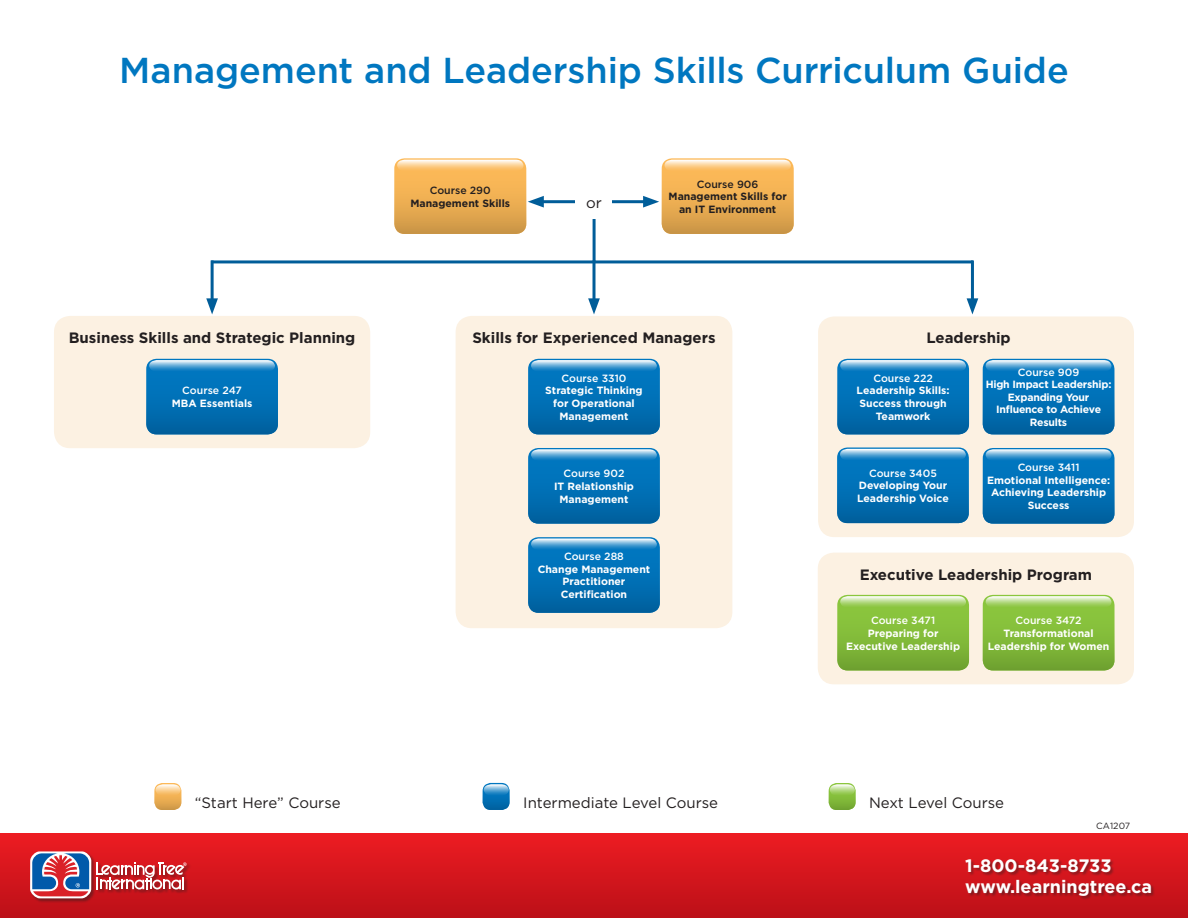
<style>
.page{position:relative;width:1188px;height:918px;background:#fff}
.page>*{position:absolute;margin:0;border:0;box-sizing:border-box;transform-origin:0 0}
.t1{font:500 36px "Gotham";letter-spacing:-.005em;color:#0077c0}
.t2{font:700 18px/21px "Gotham";color:#fff}
.t3{font:700 15px "Gotham";color:#231f20}
.t4{font:15px "Gotham";color:#231f20}
.t5{font:700 10.5px/12.6px "Gotham";color:#fff;text-align:center}
.t6{font:500 10.5px "Gotham";color:#fff}
.t7{font:700 10.5px/12.6px "Gotham";letter-spacing:-.02em;color:#fff;text-align:center}
.t8{font:700 10.5px/12.6px "Gotham";color:#231f20;text-align:center}
.t9{font:500 10.5px "Gotham";color:#231f20}
.t10{font:9px "Gotham";color:#231f20}
</style>
<div class="page">
<hr style="left:211px;top:260px;width:3px;height:44px;background:#005d99">
<svg style="left:206px;top:298px;width:12px;height:16px"></svg>
<div style="left:0;top:833px;width:1188px;height:85px;background:linear-gradient(to bottom,#ed1c22,#bb1018)"></div>
<div style="left:54px;top:316px;width:316px;height:132px;background:#fcf1e2;border-radius:16px"></div>
<div style="left:818px;top:553px;width:316px;height:131px;background:#fcf1e2;border-radius:16px"></div>
<div style="left:818px;top:316px;width:316px;height:221px;background:#fcf1e2;border-radius:16px"></div>
<div style="left:837px;top:359px;width:132px;height:75px;background:linear-gradient(to bottom,#007cc7,#0063a2);border-radius:10px"></div>
<svg style="left:840px;top:360px;width:126px;height:12px;background:#66acd8"></svg>
<div style="left:837px;top:448px;width:132px;height:75px;background:linear-gradient(to bottom,#007cc7,#0063a2);border-radius:10px"></div>
<svg style="left:840px;top:449px;width:126px;height:11px"></svg>
<div style="left:983px;top:448px;width:132px;height:76px;background:linear-gradient(to bottom,#067fc9,#0062a1);border-radius:10px"></div>
<svg style="left:986px;top:449px;width:125px;height:12px"></svg>
<hr style="left:211px;top:260px;width:762px;height:3px;background:#005d99">
<hr style="left:538px;top:200px;width:111px;height:3px;background:#005d99">
<svg style="left:528px;top:196px;width:16px;height:12px"></svg>
<svg style="left:643px;top:196px;width:16px;height:12px"></svg>
<hr style="left:593px;top:209px;width:3px;height:53px;background:#005d99">
<div style="left:394px;top:158px;width:132px;height:76px;background:linear-gradient(to bottom,#ffc25e,#d29b48);border-radius:10px"></div>
<svg style="left:397px;top:160px;width:126px;height:11px"></svg>
<div style="left:662px;top:158px;width:132px;height:76px;background:linear-gradient(to bottom,#ffc35f,#d29a48);border-radius:10px"></div>
<svg style="left:665px;top:160px;width:126px;height:11px"></svg>
<div style="left:576px;top:185px;width:36px;height:34px;background:#fff"></div>
<div style="left:146px;top:359px;width:132px;height:75px;background:linear-gradient(to bottom,#007cc7,#0063a2);border-radius:10px"></div>
<svg style="left:149px;top:360px;width:126px;height:12px;background:#66acd8"></svg>
<svg style="left:592px;top:260px;width:4px;height:38px"></svg>
<svg style="left:588px;top:298px;width:12px;height:16px"></svg>
<hr style="left:971px;top:260px;width:3px;height:44px;background:#005d99">
<svg style="left:967px;top:298px;width:11px;height:16px"></svg>
<div style="left:30px;top:851px;width:174px;height:59px;background:#231f20;opacity:.45"></div>
<svg style="left:30px;top:851px;width:61px;height:47px"></svg>
<svg style="left:96px;top:862px;width:91px;height:27px"></svg>
<svg style="left:32px;top:853px;width:57px;height:43px;background:#7f6d94"></svg>
<div style="left:456px;top:316px;width:276px;height:312px;background:#fcf1e2;border-radius:16px"></div>
<div style="left:528px;top:359px;width:132px;height:75px;background:linear-gradient(to bottom,#007cc7,#0063a2);border-radius:10px"></div>
<svg style="left:531px;top:360px;width:126px;height:12px;background:#66acd8"></svg>
<div style="left:983px;top:359px;width:131px;height:75px;background:linear-gradient(to bottom,#057ec8,#0062a2);border-radius:10px"></div>
<svg style="left:986px;top:360px;width:125px;height:12px"></svg>
<div style="left:528px;top:448px;width:132px;height:76px;background:linear-gradient(to bottom,#007cc8,#0063a2);border-radius:10px"></div>
<svg style="left:531px;top:449px;width:126px;height:12px;background:#66acd8"></svg>
<div style="left:528px;top:537px;width:132px;height:76px;background:linear-gradient(to bottom,#017cc8,#0063a2);border-radius:10px"></div>
<svg style="left:531px;top:539px;width:126px;height:11px"></svg>
<div style="left:965px;top:859px;width:223px;height:59px;background:#231f20;opacity:.45"></div>
<svg style="left:154px;top:783px;width:27px;height:27px"></svg>
<svg style="left:156px;top:784px;width:25px;height:12px"></svg>
<svg style="left:483px;top:783px;width:27px;height:27px"></svg>
<svg style="left:484px;top:784px;width:25px;height:12px"></svg>
<svg style="left:829px;top:783px;width:27px;height:27px"></svg>
<svg style="left:830px;top:784px;width:25px;height:12px"></svg>
<div style="left:837px;top:595px;width:132px;height:75px;background:linear-gradient(to bottom,#91ce41,#73a732);border-radius:10px"></div>
<svg style="left:840px;top:596px;width:126px;height:12px;background:#b8db8a"></svg>
<div style="left:983px;top:595px;width:132px;height:75px;background:linear-gradient(to bottom,#93cf44,#72a731);border-radius:10px"></div>
<svg style="left:986px;top:596px;width:125px;height:12px"></svg>
<h1 class="t1" style="left:119px;top:47px;width:951px">Management and Leadership Skills Curriculum Guide</h1>
<h3 class="t3" style="left:69px;top:328px;width:288px">Business Skills and Strategic Planning</h3>
<p class="t6" style="left:182px;top:384px;width:61px">Course 247</p>
<p class="t5" style="left:172px;top:397px;width:82px">MBA Essentials</p>
<p class="t9" style="left:430px;top:184px;width:63px">Course 290</p>
<p class="t8" style="left:410px;top:197px;width:101px">Management Skills</p>
<h3 class="t4" style="left:586px;top:193px;width:17px">or</h3>
<p class="t9" style="left:697px;top:177px;width:63px">Course 906</p>
<p class="t8" style="left:669px;top:190px;width:120px">Management Skills for an IT Environment</p>
<h3 class="t3" style="left:472px;top:328px;width:245px">Skills for Experienced Managers</h3>
<p class="t6" style="left:562px;top:371px;width:66px">Course 3310</p>
<p class="t5" style="left:545px;top:384px;width:99px">Strategic Thinking for Operational<br>Management</p>
<p class="t6" style="left:564px;top:467px;width:62px">Course 902</p>
<p class="t5" style="left:554px;top:480px;width:81px">IT Relationship<br>Management</p>
<p class="t6" style="left:564px;top:550px;width:61px">Course 288</p>
<p class="t5" style="left:538px;top:563px;width:114px">Change Management<br>Practitioner<br>Certification</p>
<h3 class="t3" style="left:926px;top:328px;width:86px">Leadership</h3>
<p class="t6" style="left:873px;top:371px;width:61px">Course 222</p>
<p class="t5" style="left:857px;top:384px;width:95px">Leadership Skills:<br>Success through<br>Teamwork</p>
<p class="t6" style="left:1018px;top:365px;width:63px">Course 909</p>
<p class="t7" style="left:986px;top:378px;width:127px">High Impact Leadership:<br>Expanding Your<br>Influence to Achieve<br>Results</p>
<p class="t6" style="left:869px;top:466px;width:69px">Course 3405</p>
<p class="t5" style="left:857px;top:479px;width:93px;text-align:left">Developing Your<br>Leadership Voice</p>
<p class="t6" style="left:1018px;top:460px;width:63px">Course 3411</p>
<p class="t5" style="left:987px;top:474px;width:125px">Emotional Intelligence:<br>Achieving Leadership<br>Success</p>
<h3 class="t3" style="left:860px;top:565px;width:234px">Executive Leadership Program</h3>
<p class="t6" style="left:871px;top:614px;width:66px">Course 3471</p>
<p class="t5" style="left:846px;top:627px;width:115px">Preparing for<br>Executive Leadership</p>
<p class="t6" style="left:1016px;top:614px;width:68px">Course 3472</p>
<p class="t5" style="left:988px;top:627px;width:123px">Transformational<br>Leadership for Women</p>
<h3 class="t4" style="left:195px;top:794px;width:147px">“Start Here” Course</h3>
<h3 class="t4" style="left:523px;top:794px;width:196px">Intermediate Level Course</h3>
<h3 class="t4" style="left:869px;top:794px;width:137px">Next Level Course</h3>
<p class="t10" style="left:1096px;top:820px;width:35px">CA1207</p>
<h2 class="t2" style="left:965px;top:855px;width:189px">1-800-843-8733 www.learningtree.ca</h2>
</div>
